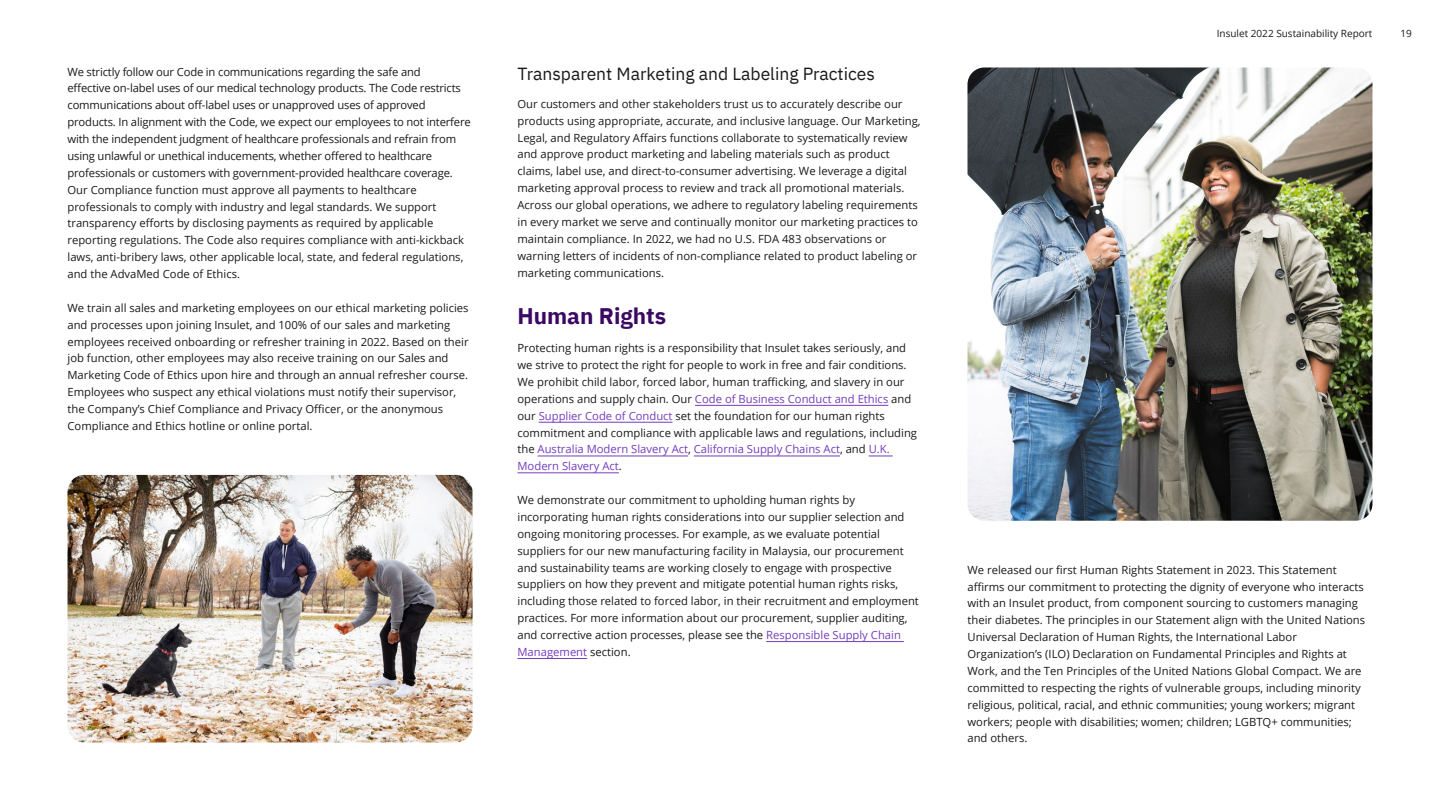
<style>
.page{position:relative;width:1440px;height:810px;background:#fff}
.page>*{position:absolute;margin:0;border:0;box-sizing:border-box;transform-origin:0 0}
.t1{font:700 22.5px "IBM Plex Sans";color:#3b0862}
.t2{font:17.5px "IBM Plex Sans";color:#1b1a1a}
.t3{font:11.25px/16.9px "Open Sans";color:#1b1a1a}
.t4{font:10px "Open Sans";color:#1b1a1a}
.s1{color:#743dbc}
</style>
<div class="page">
<img style="left:68px;top:475px;width:404px;height:267px">
<img style="left:968px;top:68px;width:404px;height:453px">
<hr style="left:695px;top:405px;width:193px;height:1px;background:#743dbc">
<hr style="left:539px;top:422px;width:134px;height:1px;background:#743dbc">
<hr style="left:538px;top:456px;width:150px;height:1px;background:#743dbc">
<hr style="left:694px;top:456px;width:146px;height:1px;background:#743dbc">
<svg style="left:869px;top:456px;width:24px;height:1px"></svg>
<hr style="left:518px;top:473px;width:101px;height:1px;background:#743dbc">
<hr style="left:766px;top:641px;width:138px;height:1px;background:#743dbc">
<hr style="left:518px;top:658px;width:69px;height:1px;background:#743dbc">
<p class="t3" style="left:68px;top:63px;width:405px">We strictly follow our Code in communications regarding the safe and<br>effective on-label uses of our medical technology products. The Code restricts communications about off-label uses or unapproved uses of approved products. In alignment with the Code, we expect our employees to not interfere with the independent judgment of healthcare professionals and refrain from using unlawful or unethical inducements, whether offered to healthcare professionals or customers with government-provided healthcare coverage.<br>Our Compliance function must approve all payments to healthcare professionals to comply with industry and legal standards. We support transparency efforts by disclosing payments as required by applicable reporting regulations. The Code also requires compliance with anti-kickback laws, anti-bribery laws, other applicable local, state, and federal regulations, and the AdvaMed Code of Ethics.</p>
<p class="t3" style="left:68px;top:299px;width:403px">We train all sales and marketing employees on our ethical marketing policies and processes upon joining Insulet, and 100% of our sales and marketing employees received onboarding or refresher training in 2022. Based on their job function, other employees may also receive training on our Sales and Marketing Code of Ethics upon hire and through an annual refresher course.<br>Employees who suspect any ethical violations must notify their supervisor, the Company’s Chief Compliance and Privacy Officer, or the anonymous Compliance and Ethics hotline or online portal.</p>
<h2 class="t2" style="left:518px;top:60px;width:359px">Transparent Marketing and Labeling Practices</h2>
<p class="t3" style="left:518px;top:95px;width:405px">Our customers and other stakeholders trust us to accurately describe our products using appropriate, accurate, and inclusive language. Our Marketing, Legal, and Regulatory Affairs functions collaborate to systematically review and approve product marketing and labeling materials such as product claims, label use, and direct-to-consumer advertising. We leverage a digital marketing approval process to review and track all promotional materials.<br>Across our global operations, we adhere to regulatory labeling requirements in every market we serve and continually monitor our marketing practices to maintain compliance. In 2022, we had no U.S. FDA 483 observations or warning letters of incidents of non-compliance related to product labeling or marketing communications.</p>
<h1 class="t1" style="left:518px;top:298px;width:150px">Human Rights</h1>
<p class="t3" style="left:517px;top:339px;width:401px">Protecting human rights is a responsibility that Insulet takes seriously, and we strive to protect the right for people to work in free and fair conditions.<br>We prohibit child labor, forced labor, human trafficking, and slavery in our operations and supply chain. Our <span class="s1">Code of Business Conduct and Ethics</span> and our <span class="s1">Supplier Code of Conduct</span> set the foundation for our human rights commitment and compliance with applicable laws and regulations, including the <span class="s1">Australia Modern Slavery Act</span>, <span class="s1">California Supply Chains Act</span>, and <span class="s1">U.K.<br>Modern Slavery Act</span>.</p>
<p class="t3" style="left:517px;top:491px;width:403px">We demonstrate our commitment to upholding human rights by incorporating human rights considerations into our supplier selection and ongoing monitoring processes. For example, as we evaluate potential suppliers for our new manufacturing facility in Malaysia, our procurement and sustainability teams are working closely to engage with prospective suppliers on how they prevent and mitigate potential human rights risks, including those related to forced labor, in their recruitment and employment practices. For more information about our procurement, supplier auditing, and corrective action processes, please see the <span class="s1">Responsible Supply Chain Management</span> section.</p>
<p class="t4" style="left:1217px;top:27px;width:157px">Insulet 2022 Sustainability Report</p>
<p class="t4" style="left:1401px;top:27px;width:13px">19</p>
<p class="t3" style="left:968px;top:561px;width:399px">We released our first Human Rights Statement in 2023. This Statement affirms our commitment to protecting the dignity of everyone who interacts with an Insulet product, from component sourcing to customers managing their diabetes. The principles in our Statement align with the United Nations Universal Declaration of Human Rights, the International Labor Organization’s (ILO) Declaration on Fundamental Principles and Rights at Work, and the Ten Principles of the United Nations Global Compact. We are committed to respecting the rights of vulnerable groups, including minority religious, political, racial, and ethnic communities; young workers; migrant workers; people with disabilities; women; children; LGBTQ+ communities; and others.</p>
</div>
